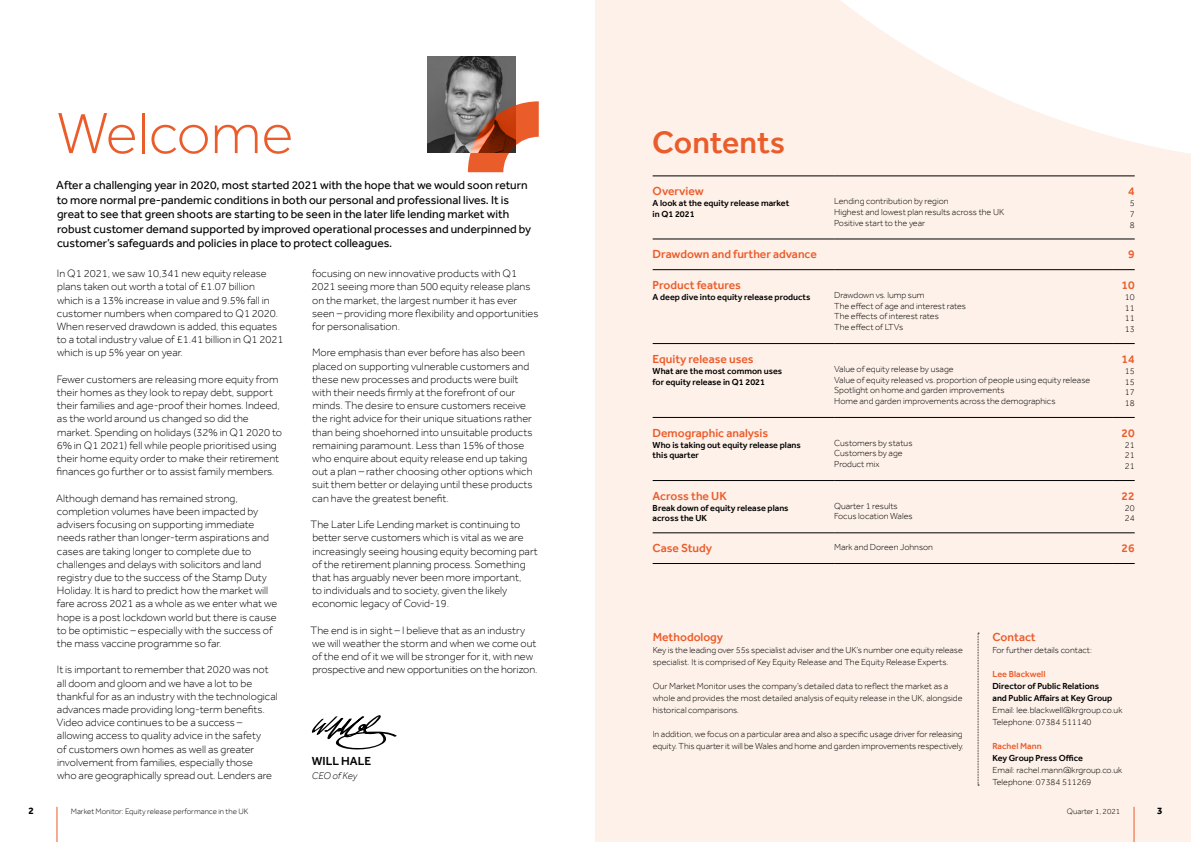
<style>
.page{position:relative;width:1191px;height:842px;background:#fff}
.page>*{position:absolute;margin:0;border:0;box-sizing:border-box;transform-origin:0 0}
.t1{font:300 60px "Effra";color:#eb5c2b}
.t2{font:500 32px "Effra";color:#eb5c2b}
.t3{font:12px/14.4px "Effra";color:#000}
.t4{font:500 12px "Effra";color:#eb5c2b}
.t5{font:500 12px "Effra";color:#000}
.t6{font:300 11px/13.2px "Effra";color:#000}
.t7{font:italic 300 10px "Effra";letter-spacing:-.02em;color:#000}
.t8{font:700 10px "Effra";color:#000}
.t9{font:300 9px/10.8px "Effra";color:#000}
.t10{font:500 9px/10.8px "Effra";color:#000}
.t11{font:500 9px "Effra";color:#eb5c2b}
.t12{font:300 8px "Effra";color:#000}
</style>
<div class="page">
<hr style="left:57px;top:807px;width:1px;height:35px;background:#eb5c2b">
<svg style="left:312px;top:715px;width:85px;height:35px"></svg>
<div style="left:595px;top:0;width:596px;height:842px;background:#fef1e9"></div>
<svg style="left:841px;top:0;width:350px;height:154px;fill:#fff"></svg>
<hr style="left:652px;top:176px;width:182px;height:1px;background:#000">
<hr style="left:834px;top:176px;width:278px;height:1px;background:#000">
<svg style="left:1112px;top:176px;width:22px;height:1px"></svg>
<hr style="left:652px;top:239px;width:182px;height:1px;background:#000">
<hr style="left:834px;top:239px;width:278px;height:1px;background:#000">
<svg style="left:1112px;top:239px;width:22px;height:1px"></svg>
<hr style="left:652px;top:269px;width:182px;height:1px;background:#000">
<hr style="left:834px;top:269px;width:278px;height:1px;background:#000">
<svg style="left:1112px;top:269px;width:22px;height:1px"></svg>
<hr style="left:652px;top:343px;width:182px;height:1px;background:#000">
<hr style="left:834px;top:343px;width:278px;height:1px;background:#000">
<svg style="left:1112px;top:343px;width:22px;height:1px"></svg>
<hr style="left:652px;top:417px;width:182px;height:1px;background:#000">
<hr style="left:834px;top:417px;width:278px;height:1px;background:#000">
<svg style="left:1112px;top:417px;width:22px;height:1px"></svg>
<hr style="left:652px;top:480px;width:182px;height:1px;background:#000">
<hr style="left:834px;top:480px;width:278px;height:1px;background:#000">
<svg style="left:1112px;top:480px;width:22px;height:1px"></svg>
<hr style="left:652px;top:533px;width:182px;height:1px;background:#000">
<hr style="left:834px;top:533px;width:278px;height:1px;background:#000">
<svg style="left:1112px;top:533px;width:22px;height:1px"></svg>
<hr style="left:652px;top:563px;width:182px;height:1px;background:#000">
<hr style="left:834px;top:563px;width:278px;height:1px;background:#000">
<svg style="left:1112px;top:563px;width:22px;height:1px"></svg>
<hr style="left:1133px;top:807px;width:1px;height:35px;background:#eb5c2b">
<svg style="left:977px;top:633px;width:2px;height:153px"></svg>
<img style="left:427px;top:57px;width:88px;height:96px">
<svg style="left:468px;top:101px;width:71px;height:71px"></svg>
<h1 class="t1" style="left:57px;top:97px;width:238px">Welcome</h1>
<p class="t3" style="left:56px;top:178px;width:476px">After a challenging year in 2020, most started 2021 with the hope that we would soon return to more normal pre-pandemic conditions in both our personal and professional lives. It is great to see that green shoots are starting to be seen in the later life lending market with robust customer demand supported by improved operational processes and underpinned by customer’s safeguards and policies in place to protect colleagues.</p>
<p class="t6" style="left:57px;top:267px;width:228px">In Q1 2021, we saw 10,341 new equity release plans taken out worth a total of £1.07 billion which is a 13% increase in value and 9.5% fall in customer numbers when compared to Q1 2020.<br>When reserved drawdown is added, this equates to a total industry value of £1.41 billion in Q1 2021 which is up 5% year on year.</p>
<p class="t6" style="left:57px;top:372px;width:227px">Fewer customers are releasing more equity from their homes as they look to repay debt, support their families and age-proof their homes. Indeed, as the world around us changed so did the market. Spending on holidays (32% in Q1 2020 to 6% in Q1 2021) fell while people prioritised using their home equity order to make their retirement finances go further or to assist family members.</p>
<p class="t6" style="left:56px;top:491px;width:222px">Although demand has remained strong, completion volumes have been impacted by advisers focusing on supporting immediate needs rather than longer-term aspirations and cases are taking longer to complete due to challenges and delays with solicitors and land registry due to the success of the Stamp Duty Holiday. It is hard to predict how the market will fare across 2021 as a whole as we enter what we hope is a post lockdown world but there is cause to be optimistic – especially with the success of the mass vaccine programme so far.</p>
<p class="t6" style="left:56px;top:663px;width:223px">It is important to remember that 2020 was not all doom and gloom and we have a lot to be thankful for as an industry with the technological advances made providing long-term benefits.<br>Video advice continues to be a success – allowing access to quality advice in the safety<br>of customers own homes as well as greater involvement from families, especially those<br>who are geographically spread out. Lenders are</p>
<p class="t6" style="left:311px;top:267px;width:228px">focusing on new innovative products with Q1<br>2021 seeing more than 500 equity release plans on the market, the largest number it has ever seen – providing more flexibility and opportunities for personalisation.</p>
<p class="t6" style="left:312px;top:346px;width:222px">More emphasis than ever before has also been placed on supporting vulnerable customers and these new processes and products were built with their needs firmly at the forefront of our minds. The desire to ensure customers receive the right advice for their unique situations rather than being shoehorned into unsuitable products remaining paramount. Less than 15% of those who enquire about equity release end up taking out a plan – rather choosing other options which suit them better or delaying until these products can have the greatest benefit.</p>
<p class="t6" style="left:310px;top:518px;width:229px">The Later Life Lending market is continuing to better serve customers which is vital as we are increasingly seeing housing equity becoming part of the retirement planning process. Something that has arguably never been more important,<br>to individuals and to society, given the likely economic legacy of Covid-19.</p>
<p class="t6" style="left:310px;top:623px;width:228px">The end is in sight – I believe that as an industry we will weather the storm and when we come out of the end of it we will be stronger for it, with new prospective and new opportunities on the horizon.</p>
<p class="t5" style="left:312px;top:754px;width:61px">WILL HALE</p>
<p class="t7" style="left:312px;top:770px;width:47px">CEO of Key</p>
<p class="t8" style="left:28px;top:804px;width:7px">2</p>
<p class="t12" style="left:71px;top:806px;width:179px">Market Monitor: Equity release performance in the UK</p>
<h2 class="t2" style="left:652px;top:123px;width:135px">Contents</h2>
<p class="t4" style="left:652px;top:184px;width:53px">Overview</p>
<p class="t10" style="left:652px;top:198px;width:138px">A look at the equity release market in Q1 2021</p>
<p class="t9" style="left:834px;top:196px;width:172px">Lending contribution by region<br>Highest and lowest plan results across the UK<br>Positive start to the year</p>
<p class="t4" style="left:1128px;top:184px;width:8px">4</p>
<p class="t9" style="left:1129px;top:198px;width:6px;text-align:justify">5<br>7<br>8</p>
<p class="t4" style="left:652px;top:247px;width:166px">Drawdown and further advance</p>
<p class="t4" style="left:1128px;top:247px;width:8px">9</p>
<p class="t4" style="left:652px;top:278px;width:90px">Product features</p>
<p class="t10" style="left:652px;top:291px;width:159px">A deep dive into equity release products</p>
<p class="t9" style="left:834px;top:289px;width:133px">Drawdown vs. lump sum<br>The effect of age and interest rates<br>The effects of interest rates<br>The effect of LTVs</p>
<p class="t4" style="left:1121px;top:278px;width:15px">10</p>
<p class="t9" style="left:1124px;top:291px;width:11px;text-align:justify">10<br>11<br>11<br>13</p>
<p class="t4" style="left:652px;top:352px;width:102px">Equity release uses</p>
<p class="t10" style="left:652px;top:365px;width:131px">What are the most common uses for equity release in Q1 2021</p>
<p class="t9" style="left:834px;top:363px;width:258px">Value of equity release by usage<br>Value of equity released vs. proportion of people using equity release Spotlight on home and garden improvements<br>Home and garden improvements across the demographics</p>
<p class="t4" style="left:652px;top:426px;width:117px">Demographic analysis</p>
<p class="t10" style="left:652px;top:439px;width:150px">Who is taking out equity release plans this quarter</p>
<p class="t9" style="left:834px;top:437px;width:80px">Customers by status<br>Customers by age<br>Product mix</p>
<p class="t4" style="left:652px;top:489px;width:76px">Across the UK</p>
<p class="t10" style="left:652px;top:502px;width:137px">Break down of equity release plans across the UK</p>
<p class="t9" style="left:834px;top:500px;width:80px">Quarter 1 results<br>Focus location Wales</p>
<p class="t4" style="left:1121px;top:352px;width:15px">14</p>
<p class="t9" style="left:1124px;top:365px;width:11px;text-align:justify">15<br>15<br>17<br>18</p>
<p class="t4" style="left:1121px;top:426px;width:15px">20</p>
<p class="t9" style="left:1124px;top:439px;width:11px;text-align:justify">21<br>21<br>21</p>
<p class="t4" style="left:1121px;top:489px;width:15px">22</p>
<p class="t9" style="left:1124px;top:502px;width:11px">20<br>24</p>
<p class="t4" style="left:652px;top:541px;width:61px">Case Study</p>
<p class="t9" style="left:834px;top:542px;width:100px">Mark and Doreen Johnson</p>
<p class="t4" style="left:1121px;top:541px;width:15px">26</p>
<p class="t4" style="left:652px;top:630px;width:72px">Methodology</p>
<p class="t9" style="left:652px;top:644px;width:312px;line-height:12px">Key is the leading over 55s specialist adviser and the UK’s number one equity release specialist. It is comprised of Key Equity Release and The Equity Release Experts.</p>
<p class="t9" style="left:652px;top:680px;width:311px;line-height:12px">Our Market Monitor uses the company’s detailed data to reflect the market as a whole and provides the most detailed analysis of equity release in the UK, alongside historical comparisons.</p>
<p class="t9" style="left:652px;top:728px;width:313px;line-height:12px">In addition, we focus on a particular area and also a specific usage driver for releasing equity. This quarter it will be Wales and home and garden improvements respectively.</p>
<p class="t4" style="left:992px;top:630px;width:45px">Contact</p>
<p class="t9" style="left:992px;top:644px;width:101px">For further details contact:</p>
<p class="t11" style="left:992px;top:668px;width:55px">Lee Blackwell</p>
<p class="t10" style="left:992px;top:680px;width:121px;line-height:12px">Director of Public Relations and Public Affairs at Key Group</p>
<p class="t9" style="left:992px;top:704px;width:131px;line-height:12px">Email: lee.blackwell@krgroup.co.uk<br>Telephone: 07384 511140</p>
<p class="t11" style="left:992px;top:740px;width:51px">Rachel Mann</p>
<p class="t10" style="left:992px;top:752px;width:92px">Key Group Press Office</p>
<p class="t9" style="left:992px;top:764px;width:131px;line-height:12px">Email: rachel.mann@krgroup.co.uk<br>Telephone: 07384 511269</p>
<p class="t12" style="left:1067px;top:806px;width:55px">Quarter 1, 2021</p>
<p class="t8" style="left:1157px;top:804px;width:7px">3</p>
</div>
